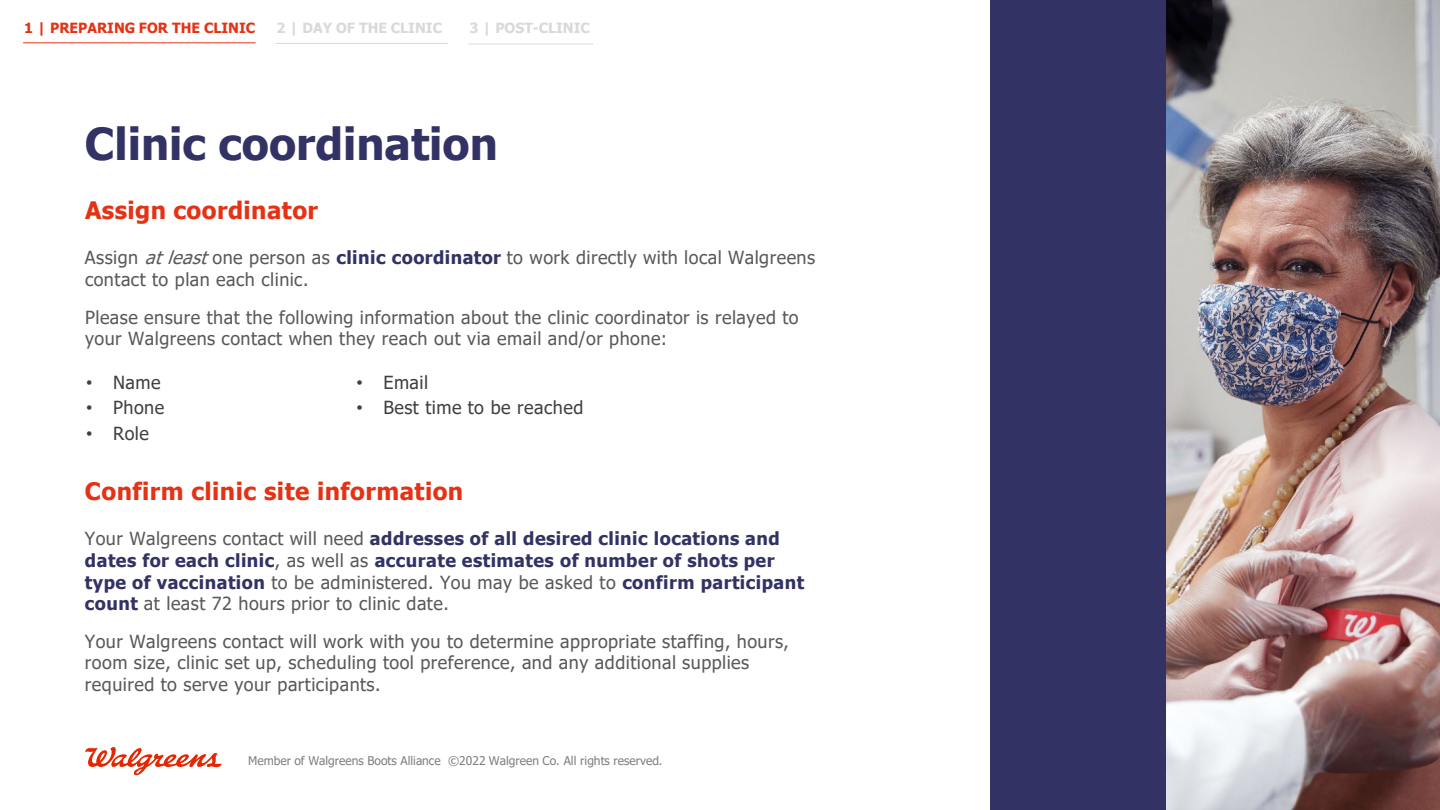
<style>
.page{position:relative;width:1440px;height:810px;background:#fff}
.page>*{position:absolute;margin:0;border:0;box-sizing:border-box;transform-origin:0 0}
.t1{font:700 44px "Tahoma";color:#323264}
.t2{font:700 24px "Tahoma";letter-spacing:.02em;color:#e53214}
.t3{font:18px/21.6px "Tahoma";letter-spacing:.025em;color:#595959}
.t4{font:700 18px/21.6px "Tahoma";letter-spacing:.025em;color:#323264}
.t5{font:18px "Tahoma";letter-spacing:.025em;color:#404040}
.t6{font:700 14px "Tahoma";color:#d9d9d9}
.t7{font:700 14px "Tahoma";color:#e53214}
.Slide{font:12px "Tahoma";color:#7f7f7f}
.s1{font-style:italic}
.s2{font-weight:700;color:#323264}
.s3{font-family:"Arial"}
.s4{font-weight:400;color:#595959}
</style>
<div class="page">
<svg style="left:85px;top:747px;width:137px;height:28px"></svg>
<div style="left:990px;top:0;width:450px;height:809px;background:#323264"></div>
<hr style="left:276px;top:43px;width:172px;height:1px;background:#d9d9d9">
<hr style="left:468px;top:44px;width:125px;height:1px;background:#d9d9d9">
<hr style="left:23px;top:42px;width:233px;height:1px;background:#e53214">
<img style="left:1167px;top:0;width:273px;height:809px">
<p class="t7" style="left:24px;top:18px;width:233px">1 | PREPARING FOR THE CLINIC</p>
<p class="t6" style="left:277px;top:18px;width:167px">2 | DAY OF THE CLINIC</p>
<p class="t6" style="left:469px;top:18px;width:122px">3 | POST-CLINIC</p>
<p class="t1" style="left:85px;top:113px;width:414px">Clinic coordination</p>
<h2 class="t2" style="left:85px;top:194px;width:235px">Assign coordinator</h2>
<p class="t3" style="left:85px;top:248px;width:732px">Assign <span class="s1">atleast</span>one person as <span class="s2">clinic coordinator</span> to work directly with local Walgreens contact to plan each clinic.</p>
<p class="t3" style="left:85px;top:307px;width:715px">Please ensure that the following information about the clinic coordinator is relayed to your Walgreens contact when they reach out via email and/or phone:</p>
<p class="t5" style="left:86px;top:370px;width:76px"><span class="s3">•</span> Name</p>
<p class="t5" style="left:86px;top:395px;width:80px"><span class="s3">•</span> Phone</p>
<p class="t5" style="left:86px;top:421px;width:64px"><span class="s3">•</span> Role</p>
<p class="t5" style="left:356px;top:370px;width:73px"><span class="s3">•</span> Email</p>
<p class="t5" style="left:356px;top:395px;width:228px"><span class="s3">•</span> Best time to be reached</p>
<p class="t2" style="left:85px;top:474px;width:380px">Confirm clinic site information</p>
<p class="t4" style="left:85px;top:528px;width:721px"><span class="s4">Your Walgreens contact will need</span> addresses of all desired clinic locations and dates for each clinic<span class="s4">, as well as</span> accurate estimates of number of shots per type of vaccination <span class="s4">to be administered. You may be asked to</span> confirm participant count <span class="s4">at least 72 hours prior to clinic date.</span></p>
<p class="t3" style="left:85px;top:631px;width:706px">Your Walgreens contact will work with you to determine appropriate staffing, hours, room size, clinic set up, scheduling tool preference, and any additional supplies required to serve your participants.</p>
<p class="Slide" style="left:248px;top:752px;width:416px">Member of Walgreens Boots Alliance ©2022 Walgreen Co. All rights reserved.</p>
</div>
